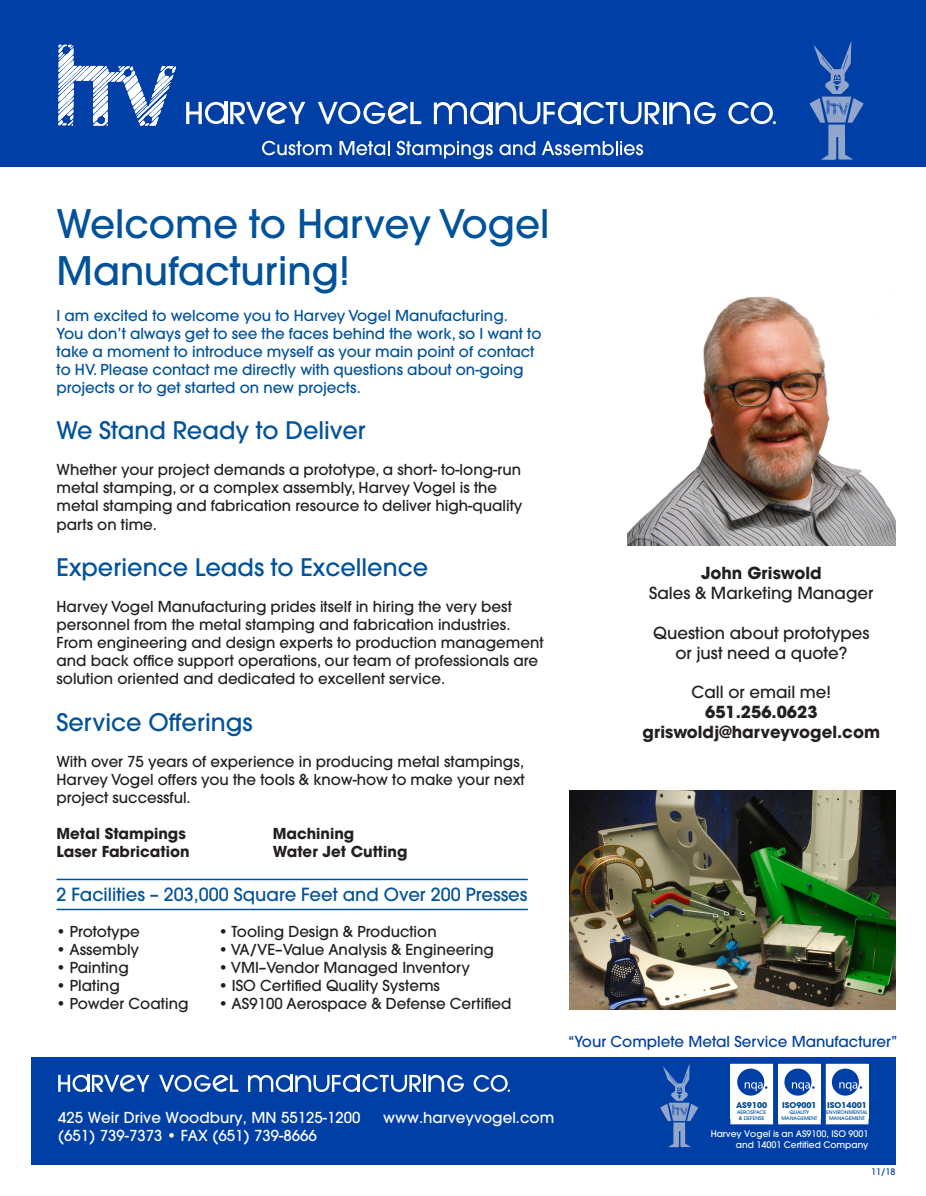
<style>
.page{position:relative;width:926px;height:1196px;background:#fff}
.page>*{position:absolute;margin:0;border:0;box-sizing:border-box;transform-origin:0 0}
.t1{font:500 39px/46.8px "Avant Garde";color:#01529a}
.t2{font:500 24px "Avant Garde";color:#01529a}
.t3{font:500 18px "Avant Garde";color:#01529a}
.t4{font:500 16.5px/19.8px "Avant Garde";color:#231f20;text-align:center}
.t5{font:700 16.5px/19.8px "Avant Garde";color:#231f20;text-align:center}
.t6{font:500 15px/18px "Avant Garde";color:#231f20}
.t7{font:500 15px/18px "Avant Garde";color:#01529a}
.t8{font:500 15px "Avant Garde";color:#fff}
.t9{font:700 15px "Avant Garde";color:#231f20}
.t10{font:500 15px "Avant Garde";color:#0040a6}
.t11{font:500 9px/10.8px "Avant Garde";color:#fff;text-align:right}
.t12{font:500 9px "Avant Garde";color:#0040a6}
.t13{font:700 7.95px "Avant Garde";color:#014d95}
.t14{font:500 4.95px/6px "Avant Garde";color:#014d95;text-align:center}
</style>
<div class="page">
<div style="left:0;top:0;width:925px;height:166px;background:#0040a6"></div>
<svg style="left:262px;top:141px;width:69px;height:14px"></svg>
<svg style="left:339px;top:141px;width:50px;height:14px"></svg>
<svg style="left:396px;top:141px;width:96px;height:18px"></svg>
<svg style="left:499px;top:141px;width:36px;height:14px"></svg>
<svg style="left:541px;top:141px;width:101px;height:14px"></svg>
<svg style="left:663px;top:102px;width:3px;height:22px"></svg>
<svg style="left:669px;top:102px;width:46px;height:22px"></svg>
<svg style="left:186px;top:102px;width:119px;height:22px"></svg>
<svg style="left:318px;top:102px;width:103px;height:22px"></svg>
<svg style="left:433px;top:102px;width:226px;height:22px"></svg>
<svg style="left:728px;top:102px;width:47px;height:22px"></svg>
<svg style="left:58px;top:44px;width:118px;height:82px"></svg>
<svg style="left:809px;top:41px;width:54px;height:119px"></svg>
<div style="left:31px;top:1057px;width:864px;height:107px;background:#0040a6"></div>
<hr style="left:423px;top:1074px;width:3px;height:17px;background:#fff">
<svg style="left:428px;top:1074px;width:36px;height:17px"></svg>
<svg style="left:58px;top:1074px;width:91px;height:17px"></svg>
<svg style="left:159px;top:1074px;width:79px;height:17px"></svg>
<svg style="left:248px;top:1074px;width:172px;height:17px"></svg>
<svg style="left:473px;top:1074px;width:37px;height:17px"></svg>
<svg style="left:660px;top:1064px;width:38px;height:82px"></svg>
<svg style="left:730px;top:1063px;width:138px;height:61px"></svg>
<img style="left:569px;top:790px;width:326px;height:219px">
<hr style="left:56px;top:878px;width:471px;height:2px;background:#01529a">
<hr style="left:56px;top:908px;width:471px;height:2px;background:#01529a">
<img style="left:627px;top:296px;width:268px;height:249px">
<h1 class="t1" style="left:56px;top:200px;width:494px">Welcome to Harvey Vogel<br>Manufacturing!</h1>
<p class="t7" style="left:56px;top:306px;width:486px">I am excited to welcome you to Harvey Vogel Manufacturing.<br>You don’t always get to see the faces behind the work, so I want to take a moment to introduce myself as your main point of contact to HV. Please contact me directly with questions about on-going projects or to get started on new projects.</p>
<h2 class="t2" style="left:56px;top:416px;width:310px">We Stand Ready to Deliver</h2>
<p class="t6" style="left:56px;top:461px;width:467px">Whether your project demands a prototype, a short- to-long-run metal stamping, or a complex assembly, Harvey Vogel is the metal stamping and fabrication resource to deliver high-quality parts on time.</p>
<h2 class="t2" style="left:56px;top:552px;width:373px">Experience Leads to Excellence</h2>
<p class="t6" style="left:56px;top:597px;width:488px">Harvey Vogel Manufacturing prides itself in hiring the very best personnel from the metal stamping and fabrication industries.<br>From engineering and design experts to production management and back office support operations, our team of professionals are solution oriented and dedicated to excellent service.</p>
<h2 class="t2" style="left:56px;top:707px;width:198px">Service Offerings</h2>
<p class="t6" style="left:56px;top:752px;width:469px;text-align:justify">With over 75 years of experience in producing metal stampings, Harvey Vogel offers you the tools &amp; know-how to make your next project successful.</p>
<p class="t9" style="left:56px;top:823px;width:131px">Metal Stampings</p>
<p class="t9" style="left:272px;top:823px;width:83px">Machining</p>
<p class="t9" style="left:56px;top:841px;width:134px">Laser Fabrication</p>
<p class="t9" style="left:272px;top:841px;width:136px">Water Jet Cutting</p>
<p class="t3" style="left:56px;top:882px;width:472px">2 Facilities – 203,000 Square Feet and Over 200 Presses</p>
<p class="t6" style="left:56px;top:921px;width:85px">• Prototype</p>
<p class="t6" style="left:218px;top:921px;width:219px">• Tooling Design &amp; Production</p>
<p class="t6" style="left:56px;top:939px;width:84px">• Assembly</p>
<p class="t6" style="left:218px;top:939px;width:276px">• VA/VE–Value Analysis &amp; Engineering</p>
<p class="t6" style="left:56px;top:957px;width:74px">• Painting</p>
<p class="t6" style="left:218px;top:957px;width:253px">• VMI–Vendor Managed Inventory</p>
<p class="t6" style="left:56px;top:975px;width:65px">• Plating</p>
<p class="t6" style="left:218px;top:975px;width:223px">• ISO Certified Quality Systems</p>
<p class="t6" style="left:56px;top:993px;width:133px">• Powder Coating</p>
<p class="t6" style="left:218px;top:993px;width:294px">• AS9100 Aerospace &amp; Defense Certified</p>
<p class="t5" style="left:700px;top:563px;width:122px">John Griswold</p>
<p class="t4" style="left:649px;top:583px;width:225px">Sales &amp; Marketing Manager</p>
<p class="t4" style="left:653px;top:622px;width:217px">Question about prototypes or just need a quote?</p>
<p class="t4" style="left:691px;top:682px;width:141px">Call or email me!</p>
<p class="t5" style="left:642px;top:701px;width:239px">651.256.0623 griswoldj@harveyvogel.com</p>
<p class="t10" style="left:568px;top:1032px;width:331px">“Your Complete Metal Service Manufacturer”</p>
<p class="t13" style="left:735px;top:1099px;width:33px">AS9100</p>
<p class="t14" style="left:736px;top:1108px;width:31px">AEROSPACE &amp; DEFENSE</p>
<p class="t13" style="left:781px;top:1099px;width:36px">ISO9001</p>
<p class="t14" style="left:781px;top:1108px;width:37px">QUALITY<br>MANAGEMENT</p>
<p class="t13" style="left:826px;top:1099px;width:41px">ISO14001</p>
<p class="t14" style="left:826px;top:1108px;width:43px">ENVIRONMENTAL<br>MANAGEMENT</p>
<p class="t8" style="left:58px;top:1108px;width:303px">425 Weir Drive Woodbury, MN 55125-1200</p>
<p class="t8" style="left:383px;top:1108px;width:172px">www.harveyvogel.com</p>
<p class="t8" style="left:58px;top:1126px;width:260px">(651) 739-7373 • FAX (651) 739-8666</p>
<p class="t11" style="left:710px;top:1128px;width:159px">Harvey Vogel is an AS9100, ISO 9001 and 14001 Certified Company</p>
<p class="t12" style="left:870px;top:1166px;width:26px">11/18</p>
</div>
